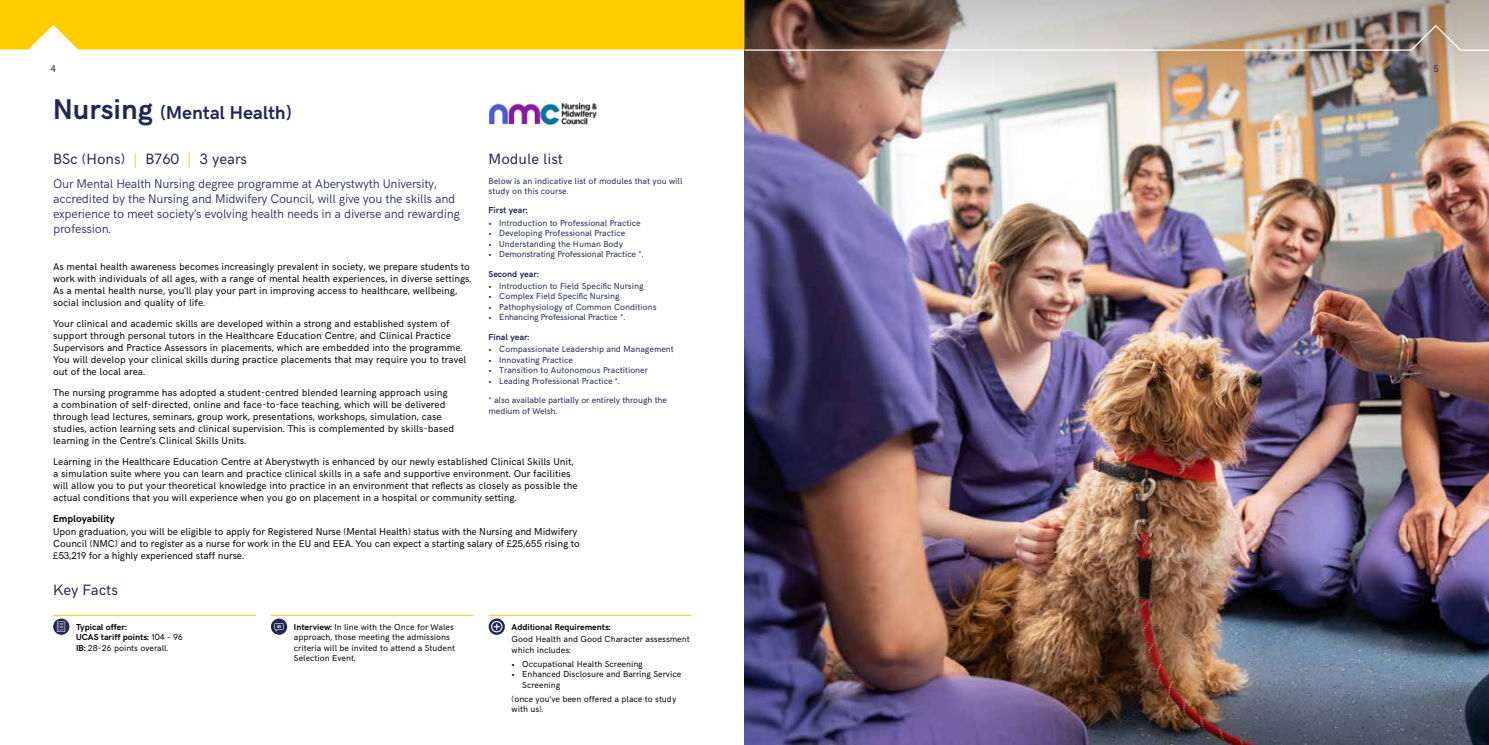
<style>
.page{position:relative;width:1489px;height:745px;background:#fff}
.page>*{position:absolute;margin:0;border:0;box-sizing:border-box;transform-origin:0 0}
.t1{font:700 18.75px "HK Grotesk";color:#242753}
.t2{font:15px "HK Grotesk";color:#242753}
.t3{font:300 12.5px/15px "HK Grotesk";letter-spacing:-.02em;color:#242753}
.t4{font:10px/12px "HK Grotesk";color:#000}
.t5{font:700 10px "HK Grotesk";color:#000}
.t6{font:10px "HK Grotesk";color:#242753}
.t7{font:8.75px/10.5px "HK Grotesk";color:#242753}
.t8{font:8.75px/10.5px "HK Grotesk";color:#000}
.t9{font:700 8.75px/10.5px "HK Grotesk";color:#000}
.t10{font:8.75px "HK Grotesk";letter-spacing:-.02em;color:#242753}
.t11{font:700 8.75px "HK Grotesk";color:#242753}
.s1{font-size:28.75px}
.s2{color:#fc0}
.s3{font-weight:400}
.s4{font-weight:700}
</style>
<div class="page">
<img style="left:744px;top:114px;width:744px;height:630px">
<img style="left:744px;top:52px;width:744px;height:62px">
<hr style="left:53px;top:614px;width:203px;height:1px;background:#fc0">
<svg style="left:53px;top:618px;width:16px;height:16px"></svg>
<hr style="left:271px;top:614px;width:202px;height:1px;background:#fc0">
<svg style="left:271px;top:618px;width:16px;height:16px"></svg>
<hr style="left:488px;top:614px;width:203px;height:1px;background:#fc0">
<svg style="left:488px;top:618px;width:17px;height:16px"></svg>
<img style="left:488px;top:103px;width:109px;height:22px">
<svg style="left:0;top:0;width:1488px;height:52px;background:#cfb14d"></svg>
<p class="t6" style="left:50px;top:61px;width:7px">4</p>
<p class="t6" style="left:1432px;top:61px;width:7px">5</p>
<h1 class="t1" style="left:53px;top:99px;width:240px"><span class="s1">Nursing</span> (Mental Health)</h1>
<h2 class="t2" style="left:53px;top:147px;width:195px">BSc (Hons) <span class="s2">|</span> B760 <span class="s2">|</span> 3 years</h2>
<p class="t3" style="left:53px;top:175px;width:408px">Our Mental Health Nursing degree programme at Aberystwyth University, accredited by the Nursing and Midwifery Council, will give you the skills and experience to meet society’s evolving health needs in a diverse and rewarding profession.</p>
<p class="t4" style="left:53px;top:259px;width:420px">As mental health awareness becomes increasingly prevalent in society, we prepare students to work with individuals of all ages, with a range of mental health experiences, in diverse settings.<br>As a mental health nurse, you'll play your part in improving access to healthcare, wellbeing, social inclusion and quality of life.</p>
<p class="t4" style="left:53px;top:316px;width:414px">Your clinical and academic skills are developed within a strong and established system of support through personal tutors in the Healthcare Education Centre, and Clinical Practice Supervisors and Practice Assessors in placements, which are embedded into the programme.<br>You will develop your clinical skills during practice placements that may require you to travel out of the local area.</p>
<p class="t4" style="left:53px;top:385px;width:402px">The nursing programme has adopted a student-centred blended learning approach using a combination of self-directed, online and face-to-face teaching, which will be delivered through lead lectures, seminars, group work, presentations, workshops, simulation, case studies, action learning sets and clinical supervision. This is complemented by skills-based learning in the Centre’s Clinical Skills Units.</p>
<p class="t4" style="left:53px;top:454px;width:526px">Learning in the Healthcare Education Centre at Aberystwyth is enhanced by our newly established Clinical Skills Unit, a simulation suite where you can learn and practice clinical skills in a safe and supportive environment. Our facilities will allow you to put your theoretical knowledge into practice in an environment that reflects as closely as possible the actual conditions that you will experience when you go on placement in a hospital or community setting.</p>
<p class="t5" style="left:53px;top:510px;width:63px">Employability</p>
<p class="t4" style="left:53px;top:525px;width:528px">Upon graduation, you will be eligible to apply for Registered Nurse (Mental Health) status with the Nursing and Midwifery<br>Council (NMC) and to register as a nurse for work in the EU and EEA. You can expect a starting salary of £25,655 rising to £53,219 for a highly experienced staff nurse.</p>
<h2 class="t2" style="left:53px;top:577px;width:66px">Key Facts</h2>
<p class="t9" style="left:76px;top:620px;width:108px">Typical offer:<br>UCAS tariff points: <span class="s3">104 – 96<br></span>IB: <span class="s3">28-26 points overall.</span></p>
<p class="t8" style="left:294px;top:620px;width:163px"><span class="s4">Interview:</span> In line with the Once for Wales approach, those meeting the admissions criteria will be invited to attend a Student Selection Event.</p>
<p class="t9" style="left:511px;top:620px;width:101px">Additional Requirements:</p>
<h2 class="t2" style="left:488px;top:147px;width:76px">Module list</h2>
<p class="t7" style="left:488px;top:174px;width:195px">Below is an indicative list of modules that you will study on this course.</p>
<p class="t11" style="left:488px;top:204px;width:41px">First year:</p>
<p class="t7" style="left:488px;top:216px;width:153px">• Introduction to Professional Practice</p>
<p class="t7" style="left:488px;top:227px;width:138px">• Developing Professional Practice</p>
<p class="t7" style="left:488px;top:237px;width:136px">• Understanding the Human Body</p>
<p class="t7" style="left:488px;top:248px;width:156px">• Demonstrating Professional Practice *.</p>
<p class="t11" style="left:488px;top:267px;width:52px">Second year:</p>
<p class="t7" style="left:488px;top:280px;width:156px">• Introduction to Field Specific Nursing</p>
<p class="t7" style="left:488px;top:290px;width:133px">• Complex Field Specific Nursing</p>
<p class="t7" style="left:488px;top:301px;width:169px">• Pathophysiology of Common Conditions</p>
<p class="t10" style="left:488px;top:310px;width:138px">• Enhancing Professional Practice *.</p>
<p class="t11" style="left:488px;top:330px;width:42px">Final year:</p>
<p class="t7" style="left:488px;top:343px;width:187px">• Compassionate Leadership and Management</p>
<p class="t7" style="left:488px;top:353px;width:86px">• Innovating Practice</p>
<p class="t7" style="left:488px;top:364px;width:161px">• Transition to Autonomous Practitioner</p>
<p class="t7" style="left:488px;top:374px;width:133px">• Leading Professional Practice *.</p>
<p class="t7" style="left:488px;top:394px;width:180px">* also available partially or entirely through the medium of Welsh.</p>
<p class="t8" style="left:511px;top:632px;width:179px">Good Health and Good Character assessment which includes:</p>
<p class="t8" style="left:511px;top:657px;width:133px">• Occupational Health Screening</p>
<p class="t8" style="left:522px;top:667px;width:160px;text-indent:-11px">• Enhanced Disclosure and Barring Service<br>Screening</p>
<p class="t8" style="left:511px;top:692px;width:166px">(once you've been offered a place to study with us).</p>
</div>
